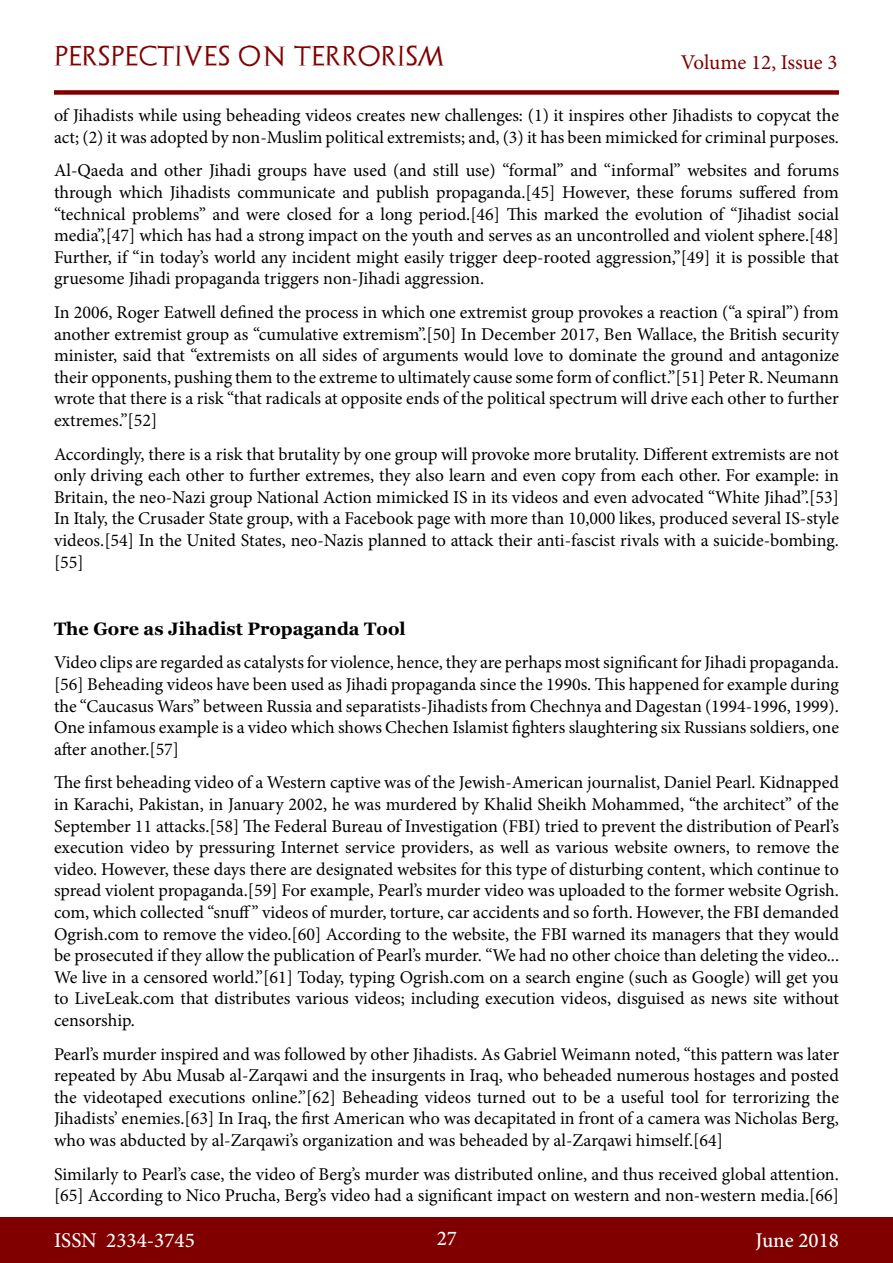
<style>
.page{position:relative;width:893px;height:1263px;background:#fff}
.page>*{position:absolute;margin:0;border:0;box-sizing:border-box;transform-origin:0 0}
.t1{font:500 21px "Minion Pro";color:#fff}
.t2{font:21px "Archeologicaps";letter-spacing:.045em;color:#800000}
.t3{font:21px "Minion Pro";letter-spacing:-.005em;color:#800000}
.t4{font:18px/21.6px "Minion Pro";color:#000;text-align:justify}
.t5{font:700 18px "Georgia";color:#000}
</style>
<div class="page">
<div style="left:0;top:1217px;width:893px;height:46px;background:#800000"></div>
<div style="left:54px;top:90px;width:785px;height:5px;background:#800000"></div>
<p class="t2" style="left:54px;top:43px;width:392px">PERSPECTIVES ON TERRORISM</p>
<p class="t3" style="left:681px;top:48px;width:158px">Volume 12, Issue 3</p>
<p class="t4" style="left:54px;top:105px;width:786px">of Jihadists while using beheading videos creates new challenges: (1) it inspires other Jihadists to copycat the act; (2) it was adopted by non-Muslim political extremists; and, (3) it has been mimicked for criminal purposes.</p>
<p class="t4" style="left:54px;top:160px;width:787px">Al-Qaeda and other Jihadi groups have used (and still use) “formal” and “informal” websites and forums through which Jihadists communicate and publish propaganda.[45] However, these forums suffered from “technical problems” and were closed for a long period.[46] This marked the evolution of “Jihadist social media”,[47] which has had a strong impact on the youth and serves as an uncontrolled and violent sphere.[48] Further, if “in today’s world any incident might easily trigger deep-rooted aggression,”[49] it is possible that gruesome Jihadi propaganda triggers non-Jihadi aggression.</p>
<p class="t4" style="left:54px;top:301px;width:786px">In 2006, Roger Eatwell defined the process in which one extremist group provokes a reaction (“a spiral”) from another extremist group as “cumulative extremism”.[50] In December 2017, Ben Wallace, the British security minister, said that “extremists on all sides of arguments would love to dominate the ground and antagonize their opponents, pushing them to the extreme to ultimately cause some form of conflict.”[51] Peter R. Neumann wrote that there is a risk “that radicals at opposite ends of the political spectrum will drive each other to further extremes.”[52]</p>
<p class="t4" style="left:54px;top:443px;width:786px">Accordingly, there is a risk that brutality by one group will provoke more brutality. Different extremists are not only driving each other to further extremes, they also learn and even copy from each other. For example: in Britain, the neo-Nazi group National Action mimicked IS in its videos and even advocated “White Jihad”.[53] In Italy, the Crusader State group, with a Facebook page with more than 10,000 likes, produced several IS-style videos.[54] In the United States, neo-Nazis planned to attack their anti-fascist rivals with a suicide-bombing. [55]</p>
<p class="t5" style="left:54px;top:617px;width:353px">The Gore as Jihadist Propaganda Tool</p>
<p class="t4" style="left:54px;top:652px;width:786px">Video clips are regarded as catalysts for violence, hence, they are perhaps most significant for Jihadi propaganda. [56] Beheading videos have been used as Jihadi propaganda since the 1990s. This happened for example during the “Caucasus Wars” between Russia and separatists-Jihadists from Chechnya and Dagestan (1994-1996, 1999).<br>One infamous example is a video which shows Chechen Islamist fighters slaughtering six Russians soldiers, one after another.[57]</p>
<p class="t4" style="left:54px;top:772px;width:787px">The first beheading video of a Western captive was of the Jewish-American journalist, Daniel Pearl. Kidnapped in Karachi, Pakistan, in January 2002, he was murdered by Khalid Sheikh Mohammed, “the architect” of the September 11 attacks.[58] The Federal Bureau of Investigation (FBI) tried to prevent the distribution of Pearl’s execution video by pressuring Internet service providers, as well as various website owners, to remove the video. However, these days there are designated websites for this type of disturbing content, which continue to spread violent propaganda.[59] For example, Pearl’s murder video was uploaded to the former website Ogrish. com, which collected “snuff” videos of murder, torture, car accidents and so forth. However, the FBI demanded Ogrish.com to remove the video.[60] According to the website, the FBI warned its managers that they would be prosecuted if they allow the publication of Pearl’s murder. “We had no other choice than deleting the video...<br>We live in a censored world.”[61] Today, typing Ogrish.com on a search engine (such as Google) will get you to LiveLeak.com that distributes various videos; including execution videos, disguised as news site without censorship.</p>
<p class="t4" style="left:54px;top:1043px;width:787px">Pearl’s murder inspired and was followed by other Jihadists. As Gabriel Weimann noted, “this pattern was later repeated by Abu Musab al-Zarqawi and the insurgents in Iraq, who beheaded numerous hostages and posted the videotaped executions online.”[62] Beheading videos turned out to be a useful tool for terrorizing the Jihadists’ enemies.[63] In Iraq, the first American who was decapitated in front of a camera was Nicholas Berg, who was abducted by al-Zarqawi’s organization and was beheaded by al-Zarqawi himself.[64]</p>
<p class="t4" style="left:54px;top:1163px;width:786px">Similarly to Pearl’s case, the video of Berg’s murder was distributed online, and thus received global attention. [65] According to Nico Prucha, Berg’s video had a significant impact on western and non-western media.[66]</p>
<p class="t1" style="left:54px;top:1226px;width:142px">ISSN 2334-3745</p>
<p class="t1" style="left:437px;top:1224px;width:22px">27</p>
<p class="t1" style="left:756px;top:1226px;width:85px">June 2018</p>
</div>
